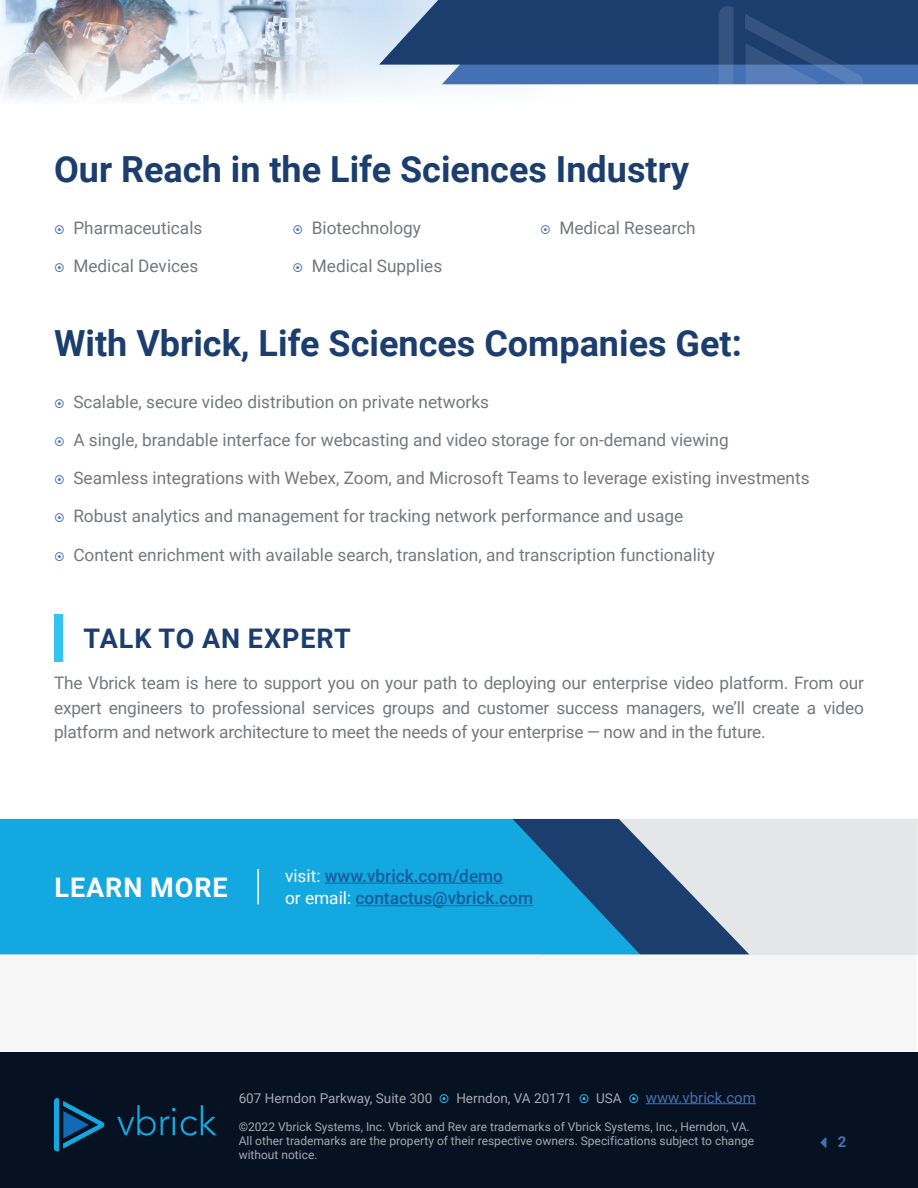
<style>
.page{position:relative;width:918px;height:1188px;background:#fff}
.page>*{position:absolute;margin:0;border:0;box-sizing:border-box;transform-origin:0 0}
.t1{font:700 36px "Roboto";color:#1b3e6f}
.head{font:700 27px "Roboto";letter-spacing:.035em;color:#1b3e6f}
.head-2{font:700 27px "Roboto";letter-spacing:.035em;color:#fff}
.body{font:17.25px/24.8px "Roboto";color:#75787b;text-align:justify}
.head-3{font:500 17.25px/22.5px "Roboto";color:#175d9e}
.t2{font:15px "Roboto";color:#4570b3}
.t3{font:700 15px "Roboto";color:#4570b3}
.t4{font:13.5px "Roboto";color:#a4a9af}
.t5{font:12px/14.4px "Roboto";color:#a4a9af}
.s1{font-weight:400;color:#fff}
</style>
<div class="page">
<div style="left:1px;top:819px;width:916px;height:295px;background:#f6f6f7"></div>
<div style="left:0;top:1053px;width:918px;height:135px;background:#061222"></div>
<hr style="left:646px;top:1103px;width:110px;height:1px;background:#4570b3">
<svg style="left:117px;top:1105px;width:100px;height:31px"></svg>
<svg style="left:54px;top:1098px;width:51px;height:53px"></svg>
<div style="left:54px;top:614px;width:9px;height:47px;background:#35c2f2"></div>
<div style="left:540px;top:819px;width:378px;height:135px;background:#e5e6e8"></div>
<div style="left:0;top:819px;width:512px;height:135px;background:#14a8e0"></div>
<svg style="left:512px;top:819px;width:237px;height:135px"></svg>
<hr style="left:257px;top:869px;width:2px;height:35px;background:#fff">
<hr style="left:325px;top:883px;width:178px;height:1px;background:#175d9e">
<hr style="left:356px;top:905px;width:177px;height:1px;background:#175d9e">
<img style="left:0;top:0;width:379px;height:101px">
<svg style="left:379px;top:0;width:539px;height:92px;background:#446491"></svg>
<p class="t1" style="left:54px;top:144px;width:637px">Our Reach in the Life Sciences Industry</p>
<p class="body" style="left:73px;top:215px;width:131px">Pharmaceuticals</p>
<p class="body" style="left:312px;top:215px;width:111px">Biotechnology</p>
<p class="body" style="left:559px;top:215px;width:138px">Medical Research</p>
<p class="body" style="left:73px;top:253px;width:126px">Medical Devices</p>
<p class="body" style="left:312px;top:253px;width:132px">Medical Supplies</p>
<p class="t1" style="left:54px;top:318px;width:689px">With Vbrick, Life Sciences Companies Get:</p>
<p class="body" style="left:73px;top:389px;width:417px">Scalable, secure video distribution on private networks</p>
<p class="body" style="left:73px;top:427px;width:657px">A single, brandable interface for webcasting and video storage for on-demand viewing</p>
<p class="body" style="left:73px;top:465px;width:738px">Seamless integrations with Webex, Zoom, and Microsoft Teams to leverage existing investments</p>
<p class="body" style="left:73px;top:503px;width:612px">Robust analytics and management for tracking network performance and usage</p>
<p class="body" style="left:73px;top:542px;width:643px">Content enrichment with available search, translation, and transcription functionality</p>
<p class="head" style="left:84px;top:619px;width:269px">TALK TO AN EXPERT</p>
<p class="body" style="left:54px;top:670px;width:811px">The Vbrick team is here to support you on your path to deploying our enterprise video platform. From our expert engineers to professional services groups and customer success managers, we’ll create a video platform and network architecture to meet the needs of your enterprise — now and in the future.</p>
<p class="head-2" style="left:54px;top:868px;width:175px">LEARN MORE</p>
<p class="head-3" style="left:285px;top:864px;width:250px"><span class="s1">visit:</span> www.vbrick.com/demo<br><span class="s1">or email:</span> contactus@vbrick.com</p>
<p class="t4" style="left:239px;top:1088px;width:195px">607 Herndon Parkway, Suite 300</p>
<p class="t4" style="left:456px;top:1088px;width:117px">Herndon, VA 20171</p>
<p class="t4" style="left:596px;top:1088px;width:27px">USA</p>
<p class="t2" style="left:646px;top:1087px;width:112px">www.vbrick.com</p>
<p class="t5" style="left:239px;top:1119px;width:517px">©2022 Vbrick Systems, Inc. Vbrick and Rev are trademarks of Vbrick Systems, Inc., Herndon, VA.<br>All other trademarks are the property of their respective owners. Specifications subject to change without notice.</p>
<p class="t3" style="left:838px;top:1131px;width:10px">2</p>
</div>
